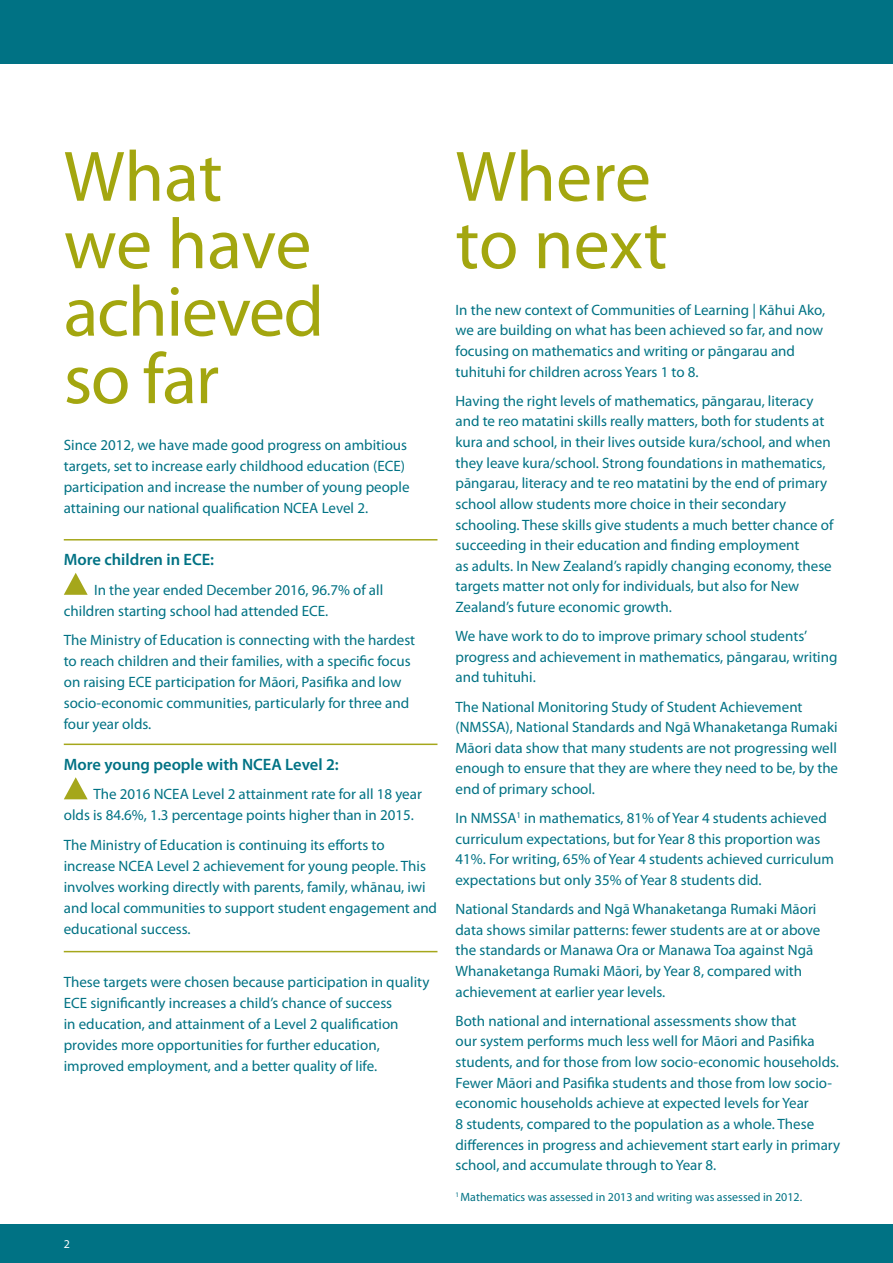
<style>
.page{position:relative;width:893px;height:1263px;background:#fff}
.page>*{position:absolute;margin:0;border:0;box-sizing:border-box;transform-origin:0 0}
.t1{font:72px/67.5px "Myriad Pro";letter-spacing:-.01em;color:#a3a60f}
.t2{font:600 16.5px "Myriad Pro";color:#007284}
.t3{font:15px/20.7px "Myriad Pro";color:#007284}
.t4{font:12px "Myriad Pro";color:#007284}
.t5{font:12px "Myriad Pro";color:#fff}
</style>
<div class="page">
<div style="left:0;top:0;width:893px;height:64px;background:#007284"></div>
<div style="left:0;top:1225px;width:893px;height:38px;background:#007284"></div>
<hr style="left:64px;top:539px;width:373px;height:1px;background:#a5a71b">
<hr style="left:64px;top:743px;width:373px;height:2px;background:#a5a71b">
<hr style="left:64px;top:951px;width:373px;height:1px;background:#a5a71b">
<svg style="left:64px;top:573px;width:24px;height:22px"></svg>
<svg style="left:64px;top:777px;width:24px;height:22px"></svg>
<h1 class="t1" style="left:64px;top:142px;width:262px">What we have achieved so far</h1>
<p class="t3" style="left:64px;top:434px;width:347px">Since 2012, we have made good progress on ambitious targets, set to increase early childhood education (ECE) participation and increase the number of young people attaining our national qualification NCEA Level 2.</p>
<p class="t2" style="left:64px;top:549px;width:152px">More children in ECE:</p>
<p class="t3" style="left:64px;top:579px;width:321px;text-indent:30px">In the year ended December 2016, 96.7% of all children starting school had attended ECE.</p>
<p class="t3" style="left:64px;top:629px;width:353px">The Ministry of Education is connecting with the hardest to reach children and their families, with a specific focus on raising ECE participation for Māori, Pasifika and low socio-economic communities, particularly for three and four year olds.</p>
<p class="t2" style="left:64px;top:754px;width:277px">More young people with NCEA Level 2:</p>
<p class="t3" style="left:64px;top:783px;width:360px;text-indent:30px">The 2016 NCEA Level 2 attainment rate for all 18 year olds is 84.6%, 1.3 percentage points higher than in 2015.</p>
<p class="t3" style="left:64px;top:834px;width:375px">The Ministry of Education is continuing its efforts to increase NCEA Level 2 achievement for young people. This involves working directly with parents, family, whānau, iwi and local communities to support student engagement and educational success.</p>
<p class="t3" style="left:64px;top:971px;width:367px">These targets were chosen because participation in quality ECE significantly increases a child’s chance of success<br>in education, and attainment of a Level 2 qualification provides more opportunities for further education, improved employment, and a better quality of life.</p>
<p class="t5" style="left:64px;top:1237px;width:8px">2</p>
<h1 class="t1" style="left:455px;top:142px;width:214px">Where to next</h1>
<p class="t3" style="left:455px;top:299px;width:371px">In the new context of Communities of Learning | Kāhui Ako, we are building on what has been achieved so far, and now focusing on mathematics and writing or pāngarau and tuhituhi for children across Years 1 to 8.</p>
<p class="t3" style="left:455px;top:390px;width:379px">Having the right levels of mathematics, pāngarau, literacy and te reo matatini skills really matters, both for students at kura and school, in their lives outside kura/school, and when they leave kura/school. Strong foundations in mathematics, pāngarau, literacy and te reo matatini by the end of primary school allow students more choice in their secondary schooling. These skills give students a much better chance of succeeding in their education and finding employment<br>as adults. In New Zealand’s rapidly changing economy, these targets matter not only for individuals, but also for New Zealand’s future economic growth.</p>
<p class="t3" style="left:455px;top:625px;width:383px">We have work to do to improve primary school students’ progress and achievement in mathematics, pāngarau, writing and tuhituhi.</p>
<p class="t3" style="left:455px;top:696px;width:384px">The National Monitoring Study of Student Achievement (NMSSA), National Standards and Ngā Whanaketanga Rumaki Māori data show that many students are not progressing well enough to ensure that they are where they need to be, by the end of primary school.</p>
<p class="t3" style="left:455px;top:807px;width:380px">In NMSSA<sup>1</sup> in mathematics, 81% of Year 4 students achieved curriculum expectations, but for Year 8 this proportion was 41%. For writing, 65% of Year 4 students achieved curriculum expectations but only 35% of Year 8 students did.</p>
<p class="t3" style="left:455px;top:898px;width:366px">National Standards and Ngā Whanaketanga Rumaki Māori data shows similar patterns: fewer students are at or above the standards or Manawa Ora or Manawa Toa against Ngā Whanaketanga Rumaki Māori, by Year 8, compared with achievement at earlier year levels.</p>
<p class="t3" style="left:455px;top:1010px;width:386px">Both national and international assessments show that<br>our system performs much less well for Māori and Pasifika students, and for those from low socio-economic households.<br>Fewer Māori and Pasifika students and those from low socio&shy;economic households achieve at expected levels for Year<br>8 students, compared to the population as a whole. These differences in progress and achievement start early in primary school, and accumulate through to Year 8.</p>
<p class="t4" style="left:455px;top:1189px;width:348px"><sup>1</sup> Mathematics was assessed in 2013 and writing was assessed in 2012.</p>
</div>
